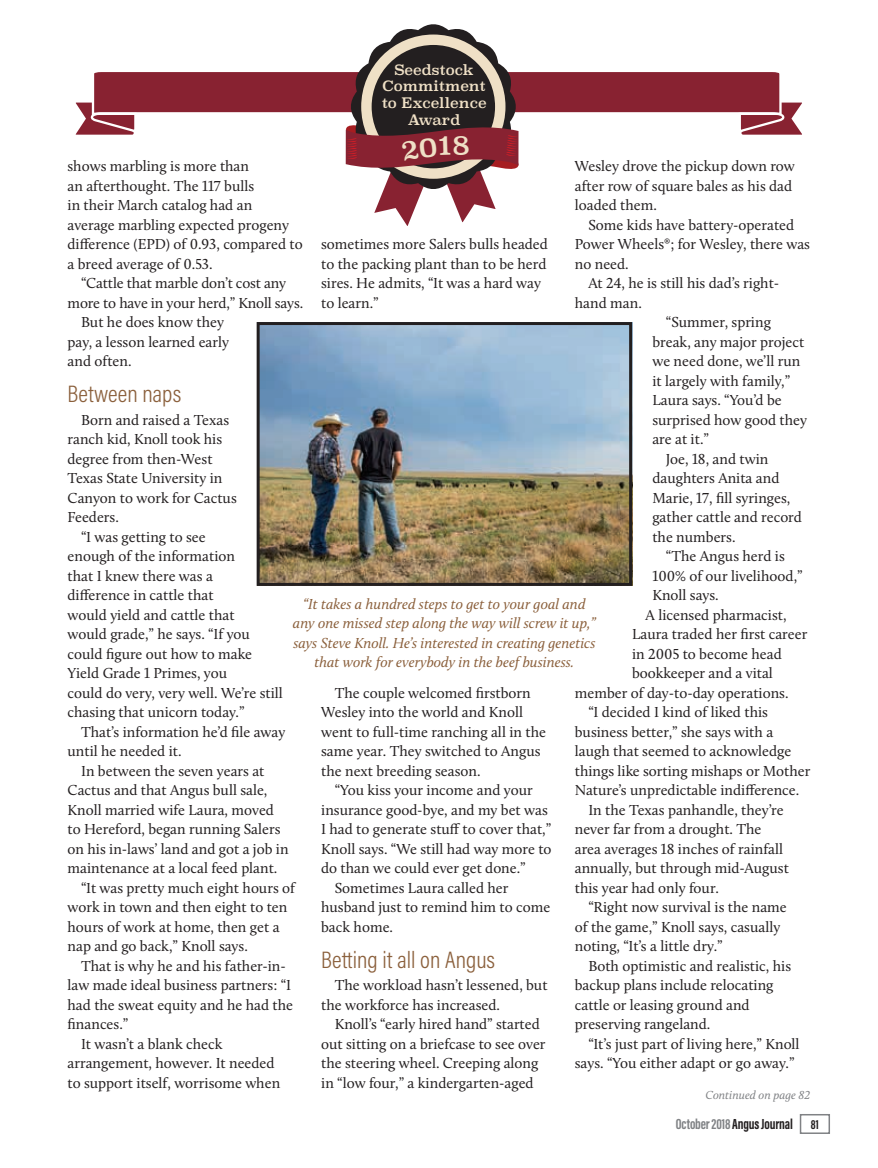
<style>
.page{position:relative;width:878px;height:1168px;background:#fff}
.page>*{position:absolute;margin:0;border:0;box-sizing:border-box;transform-origin:0 0}
.Subhead{font:300 24px "Acumin Pro Cond";color:#8b603c}
.Body_Text{font:15px/19.5px "Calluna";color:#231f20}
.T2_Cutline{font:italic 15px/19.5px "Calluna";color:#8b603c;text-align:center}
.t1{font:700 15px "Acumin Pro Extra Cond";letter-spacing:-.01em;color:#231f20}
.Body_Text-2{font:14.1px/16.8px "Superclarendon";color:#efe0c6;text-align:center}
.Jump_To_caption{font:italic 12px "Calluna";color:#808285}
.s1{color:#808285}
.s2{font-size:13.5px}
</style>
<div class="page">
<img style="left:260px;top:326px;width:368px;height:256px">
<div style="left:256px;top:322px;width:376px;height:264px;border:3px solid #231f20"></div>
<div style="left:799px;top:1114px;width:31px;height:20px;border:2px solid #808285"></div>
<svg style="left:75px;top:24px;width:727px;height:202px"></svg>
<p class="Body_Text-2" style="left:381px;top:62px;width:106px">Seedstock<br>Commitment to Excellence<br>Award</p>
<p class="Body_Text" style="left:68px;top:156px;width:237px">shows marbling is more than<br>an afterthought. The 117 bulls<br>in their March catalog had an average marbling expected progeny difference (EPD) of 0.93, compared to a breed average of 0.53.</p>
<p class="Body_Text" style="left:68px;top:273px;width:237px;text-align:center">“Cattle that marble don’t cost any more to have in your herd,” Knoll says.</p>
<p class="Body_Text" style="left:68px;top:312px;width:163px;text-indent:14px">But he does know they pay, a lesson learned early and often.</p>
<p class="Subhead" style="left:68px;top:378px;width:115px">Between naps</p>
<p class="Body_Text" style="left:68px;top:410px;width:171px;text-indent:14px">Born and raised a Texas ranch kid, Knoll took his degree from then-West<br>Texas State University in<br>Canyon to work for Cactus<br>Feeders.</p>
<p class="Body_Text" style="left:68px;top:527px;width:217px;text-indent:14px">“I was getting to see<br>enough of the information<br>that I knew there was a<br>difference in cattle that<br>would yield and cattle that<br>would grade,” he says. “If you could figure out how to make<br>Yield Grade 1 Primes, you<br>could do very, very well. We’re still chasing that unicorn today.”</p>
<p class="Body_Text" style="left:68px;top:722px;width:219px;text-indent:14px">That’s information he’d file away until he needed it.</p>
<p class="Body_Text" style="left:68px;top:761px;width:222px;text-indent:14px">In between the seven years at<br>Cactus and that Angus bull sale,<br>Knoll married wife Laura, moved to Hereford, began running Salers on his in-laws’ land and got a job in maintenance at a local feed plant.</p>
<p class="Body_Text" style="left:68px;top:878px;width:229px;text-indent:14px">“It was pretty much eight hours of work in town and then eight to ten hours of work at home, then get a nap and go back,” Knoll says.</p>
<p class="Body_Text" style="left:68px;top:956px;width:227px;text-indent:14px">That is why he and his father-in&shy;law made ideal business partners: “I had the sweat equity and he had the finances.”</p>
<p class="Body_Text" style="left:68px;top:1034px;width:214px;text-indent:14px">It wasn’t a blank check arrangement, however. It needed to support itself, worrisome when</p>
<p class="Body_Text" style="left:574px;top:156px;width:221px">Wesley drove the pickup down row after row of square bales as his dad loaded them.</p>
<p class="Body_Text" style="left:574px;top:215px;width:237px;text-indent:14px">Some kids have battery-operated<br>Power Wheels®; for Wesley, there was no need.</p>
<p class="Body_Text" style="left:574px;top:273px;width:206px;text-indent:14px">At 24, he is still his dad’s right&shy;hand man.</p>
<p class="Body_Text" style="left:652px;top:312px;width:156px;text-indent:14px">“Summer, spring break, any major project we need done, we’ll run it largely with family,”<br>Laura says. “You’d be surprised how good they are at it.”</p>
<p class="Body_Text" style="left:652px;top:449px;width:151px;text-indent:14px">Joe, 18, and twin daughters Anita and<br>Marie, 17, fill syringes, gather cattle and record the numbers.</p>
<p class="Body_Text" style="left:652px;top:546px;width:152px;text-indent:14px">“The Angus herd is<br>100% of our livelihood,”<br>Knoll says.</p>
<p class="Body_Text" style="left:645px;top:605px;width:142px">A licensed pharmacist,</p>
<p class="Body_Text" style="left:632px;top:624px;width:177px">Laura traded her first career</p>
<p class="Body_Text" style="left:632px;top:644px;width:151px">in 2005 to become head</p>
<p class="Body_Text" style="left:632px;top:663px;width:142px">bookkeeper and a vital</p>
<p class="Body_Text" style="left:574px;top:683px;width:215px">member of day-to-day operations.</p>
<p class="Body_Text" style="left:574px;top:702px;width:237px;text-indent:14px">“I decided I kind of liked this business better,” she says with a laugh that seemed to acknowledge things like sorting mishaps or Mother Nature’s unpredictable indifference.</p>
<p class="Body_Text" style="left:574px;top:800px;width:215px;text-indent:14px">In the Texas panhandle, they’re never far from a drought. The area averages 18 inches of rainfall annually, but through mid-August this year had only four.</p>
<p class="Body_Text" style="left:574px;top:897px;width:213px;text-indent:14px">“Right now survival is the name of the game,” Knoll says, casually noting, “It’s a little dry.”</p>
<p class="Body_Text" style="left:574px;top:956px;width:218px;text-indent:14px">Both optimistic and realistic, his backup plans include relocating cattle or leasing ground and preserving rangeland.</p>
<p class="Body_Text" style="left:574px;top:1034px;width:226px;text-indent:14px">“It’s just part of living here,” Knoll says. “You either adapt or go away.”</p>
<p class="Body_Text" style="left:321px;top:234px;width:228px">sometimes more Salers bulls headed to the packing plant than to be herd sires. He admits, “It was a hard way to learn.”</p>
<p class="T2_Cutline" style="left:293px;top:594px;width:304px">“It takes a hundred steps to get to your goal and any one missed step along the way will screw it up,” says Steve Knoll. He’s interested in creating genetics that work for everybody in the beef business.</p>
<p class="Body_Text" style="left:321px;top:683px;width:226px;text-indent:14px">The couple welcomed firstborn<br>Wesley into the world and Knoll went to full-time ranching all in the same year. They switched to Angus the next breeding season.</p>
<p class="Body_Text" style="left:321px;top:780px;width:232px;text-indent:14px">“You kiss your income and your insurance good-bye, and my bet was I had to generate stuff to cover that,” Knoll says. “We still had way more to do than we could ever get done.”</p>
<p class="Body_Text" style="left:321px;top:878px;width:231px;text-indent:14px">Sometimes Laura called her husband just to remind him to come back home.</p>
<p class="Subhead" style="left:321px;top:944px;width:175px">Betting it all on Angus</p>
<p class="Body_Text" style="left:321px;top:975px;width:228px;text-indent:14px">The workload hasn’t lessened, but the workforce has increased.</p>
<p class="Body_Text" style="left:321px;top:1014px;width:226px;text-indent:14px">Knoll’s “early hired hand” started out sitting on a briefcase to see over the steering wheel. Creeping along in “low four,” a kindergarten-aged</p>
<p class="Jump_To_caption" style="left:705px;top:1088px;width:106px">Continued on page 82</p>
<p class="t1" style="left:675px;top:1115px;width:145px"><span class="s1">October 2018</span> Angus Journal <span class="s2">81</span></p>
</div>
